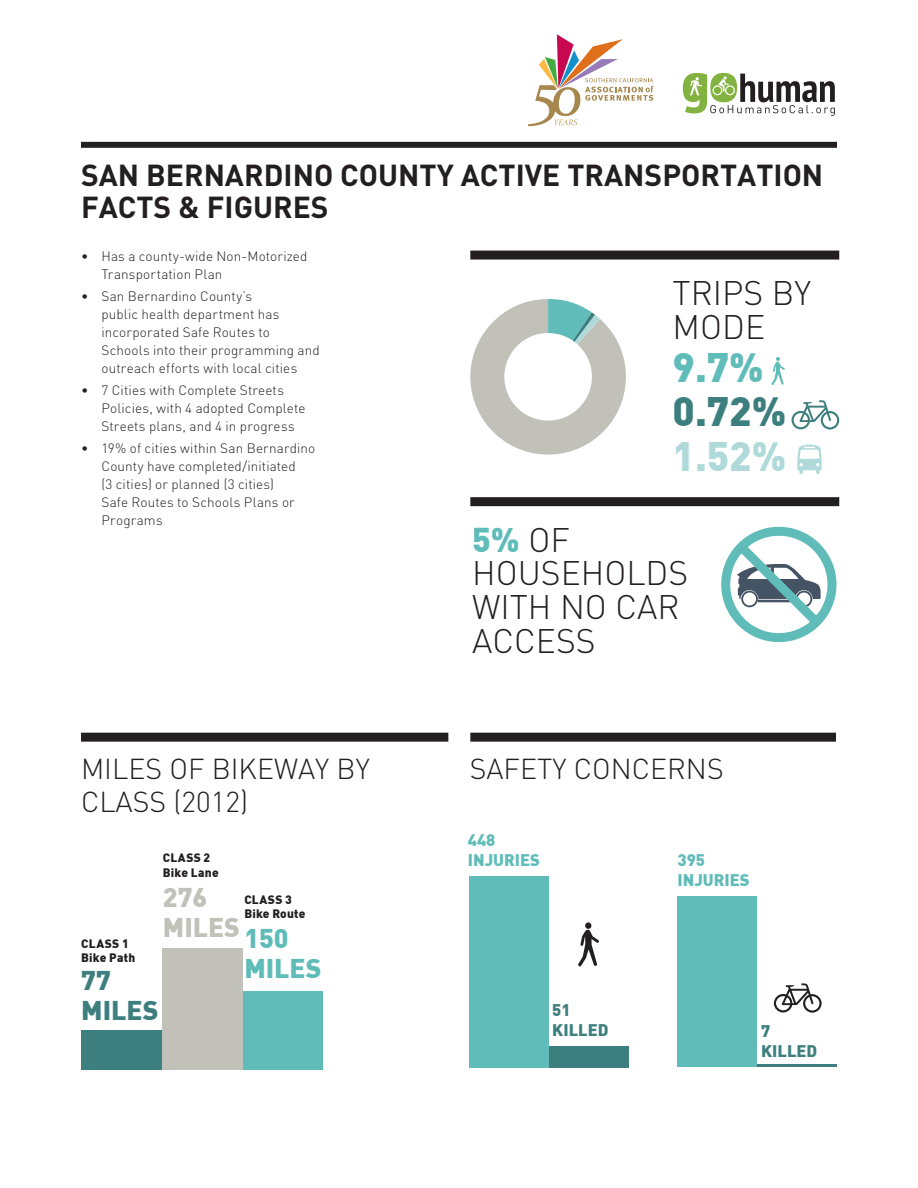
<style>
.page{position:relative;width:918px;height:1188px;background:#fff}
.page>*{position:absolute;margin:0;border:0;box-sizing:border-box;transform-origin:0 0}
.t1{font:900 40.35px "DIN";color:#3d7f7e}
.t2{font:900 40.35px "DIN";color:#afdad9}
.t3{font:900 40.35px "DIN";color:#60bcb9}
.t4{font:300 33.75px/33.8px "DIN";color:#231f20}
.HEADING_1_ks_-_P{font:700 30px/31.5px "DIN";color:#231f20}
.t5{font:300 28.5px/33.8px "DIN";color:#231f20}
.t6{font:900 26.55px "DIN";color:#60bcb9}
.t7{font:900 26.55px "DIN";color:#c1c1b9}
.t8{font:900 26.55px "DIN";color:#3d7f7e}
.t9{font:900 16.5px "DIN";color:#60bcb9}
.t10{font:900 16.5px "DIN";color:#3d7f7e}
.t11{font:300 13.5px/18px "DIN";letter-spacing:.01em;color:#231f20}
.Body{font:900 12px/14.4px "DIN";letter-spacing:.02em;color:#231f20}
.s1{font-weight:900;color:#60bcb9}
</style>
<div class="page">
<svg style="left:683px;top:73px;width:152px;height:43px"></svg>
<div style="left:81px;top:142px;width:756px;height:6px;background:#231f20"></div>
<svg style="left:528px;top:34px;width:126px;height:92px"></svg>
<svg style="left:470px;top:299px;width:156px;height:156px"></svg>
<div style="left:504px;top:333px;width:88px;height:88px;background:#fff;border-radius:50%"></div>
<div style="left:470px;top:497px;width:369px;height:9px;background:#231f20"></div>
<svg style="left:721px;top:526px;width:116px;height:116px"></svg>
<div style="left:470px;top:251px;width:369px;height:9px;background:#231f20"></div>
<svg style="left:771px;top:357px;width:14px;height:28px"></svg>
<svg style="left:792px;top:400px;width:47px;height:30px"></svg>
<svg style="left:797px;top:444px;width:25px;height:30px"></svg>
<div style="left:81px;top:733px;width:367px;height:9px;background:#231f20"></div>
<div style="left:81px;top:1048px;width:81px;height:21px;background:#3d7f7e"></div>
<div style="left:81px;top:1030px;width:81px;height:18px;background:#3d7f7e"></div>
<div style="left:242px;top:1048px;width:81px;height:21px;background:#60bcb9"></div>
<div style="left:242px;top:1027px;width:81px;height:21px;background:#60bcb9"></div>
<div style="left:242px;top:991px;width:81px;height:36px;background:#60bcb9"></div>
<div style="left:162px;top:948px;width:81px;height:121px;background:#c1c1b9"></div>
<div style="left:470px;top:733px;width:366px;height:9px;background:#231f20"></div>
<div style="left:678px;top:1024px;width:79px;height:22px;background:#60bcb9"></div>
<div style="left:678px;top:1003px;width:79px;height:21px;background:#60bcb9"></div>
<div style="left:678px;top:982px;width:79px;height:21px;background:#60bcb9"></div>
<div style="left:678px;top:960px;width:79px;height:22px;background:#60bcb9"></div>
<div style="left:678px;top:939px;width:79px;height:21px;background:#60bcb9"></div>
<div style="left:678px;top:918px;width:79px;height:21px;background:#60bcb9"></div>
<div style="left:678px;top:897px;width:79px;height:21px;background:#60bcb9"></div>
<div style="left:678px;top:1046px;width:79px;height:21px;background:#60bcb9"></div>
<hr style="left:757px;top:1065px;width:80px;height:2px;background:#3d7f7e">
<div style="left:549px;top:1047px;width:79px;height:21px;background:#3d7f7e"></div>
<div style="left:469px;top:1047px;width:80px;height:21px;background:#60bcb9"></div>
<div style="left:469px;top:1025px;width:80px;height:22px;background:#60bcb9"></div>
<div style="left:469px;top:1004px;width:80px;height:22px;background:#60bcb9"></div>
<div style="left:469px;top:983px;width:80px;height:21px;background:#60bcb9"></div>
<div style="left:469px;top:962px;width:80px;height:21px;background:#60bcb9"></div>
<div style="left:469px;top:940px;width:80px;height:22px;background:#60bcb9"></div>
<div style="left:469px;top:919px;width:80px;height:21px;background:#60bcb9"></div>
<div style="left:469px;top:898px;width:80px;height:21px;background:#60bcb9"></div>
<div style="left:469px;top:876px;width:80px;height:22px;background:#60bcb9"></div>
<div style="left:585px;top:922px;width:7px;height:7px;background:#231f20;border-radius:50%"></div>
<svg style="left:578px;top:929px;width:21px;height:37px"></svg>
<svg style="left:774px;top:983px;width:48px;height:30px"></svg>
<p class="HEADING_1_ks_-_P" style="left:81px;top:158px;width:744px">SAN BERNARDINO COUNTY ACTIVE TRANSPORTATION<br>FACTS &amp; FIGURES</p>
<p class="t11" style="left:101px;top:247px;width:208px;text-indent:-20px">• Has a county-wide Non-Motorized<br>Transportation Plan</p>
<p class="t11" style="left:101px;top:287px;width:220px;text-indent:-20px">• San Bernardino County’s<br>public health department has incorporated Safe Routes to<br>Schools into their programming and outreach efforts with local cities</p>
<p class="t11" style="left:101px;top:381px;width:205px;text-indent:-20px">• 7 Cities with Complete Streets<br>Policies, with 4 adopted Complete<br>Streets plans, and 4 in progress</p>
<p class="t11" style="left:101px;top:439px;width:215px;text-indent:-20px">• 19% of cities within San Bernardino<br>County have completed/initiated<br>(3 cities) or planned (3 cities)<br>Safe Routes to Schools Plans or<br>Programs</p>
<p class="t4" style="left:472px;top:522px;width:218px"><span class="s1">5%</span> OF<br>HOUSEHOLDS<br>WITH NO CAR<br>ACCESS</p>
<p class="t4" style="left:673px;top:276px;width:140px">TRIPS BY<br>MODE</p>
<p class="t3" style="left:673px;top:340px;width:93px">9.7%</p>
<p class="t1" style="left:673px;top:385px;width:115px">0.72%</p>
<p class="t2" style="left:673px;top:429px;width:115px">1.52%</p>
<p class="t5" style="left:81px;top:751px;width:290px">MILES OF BIKEWAY BY<br>CLASS (2012)</p>
<p class="Body" style="left:163px;top:850px;width:57px">CLASS 2<br>Bike Lane</p>
<p class="t7" style="left:163px;top:879px;width:46px">276</p>
<p class="t7" style="left:163px;top:909px;width:79px">MILES</p>
<p class="Body" style="left:244px;top:891px;width:63px">CLASS 3<br>Bike Route</p>
<p class="t6" style="left:244px;top:921px;width:46px">150</p>
<p class="t6" style="left:244px;top:951px;width:79px">MILES</p>
<p class="Body" style="left:81px;top:935px;width:49px">CLASS 1</p>
<p class="Body" style="left:81px;top:950px;width:55px">Bike Path</p>
<p class="t8" style="left:81px;top:963px;width:31px">77</p>
<p class="t8" style="left:81px;top:993px;width:79px">MILES</p>
<p class="t5" style="left:470px;top:751px;width:255px">SAFETY CONCERNS</p>
<p class="t9" style="left:468px;top:829px;width:29px">448</p>
<p class="t9" style="left:468px;top:849px;width:74px">INJURIES</p>
<p class="t9" style="left:678px;top:849px;width:29px">395</p>
<p class="t9" style="left:678px;top:869px;width:74px">INJURIES</p>
<p class="t10" style="left:552px;top:999px;width:20px">51</p>
<p class="t10" style="left:552px;top:1019px;width:58px">KILLED</p>
<p class="t10" style="left:761px;top:1020px;width:11px">7</p>
<p class="t10" style="left:761px;top:1040px;width:58px">KILLED</p>
</div>
